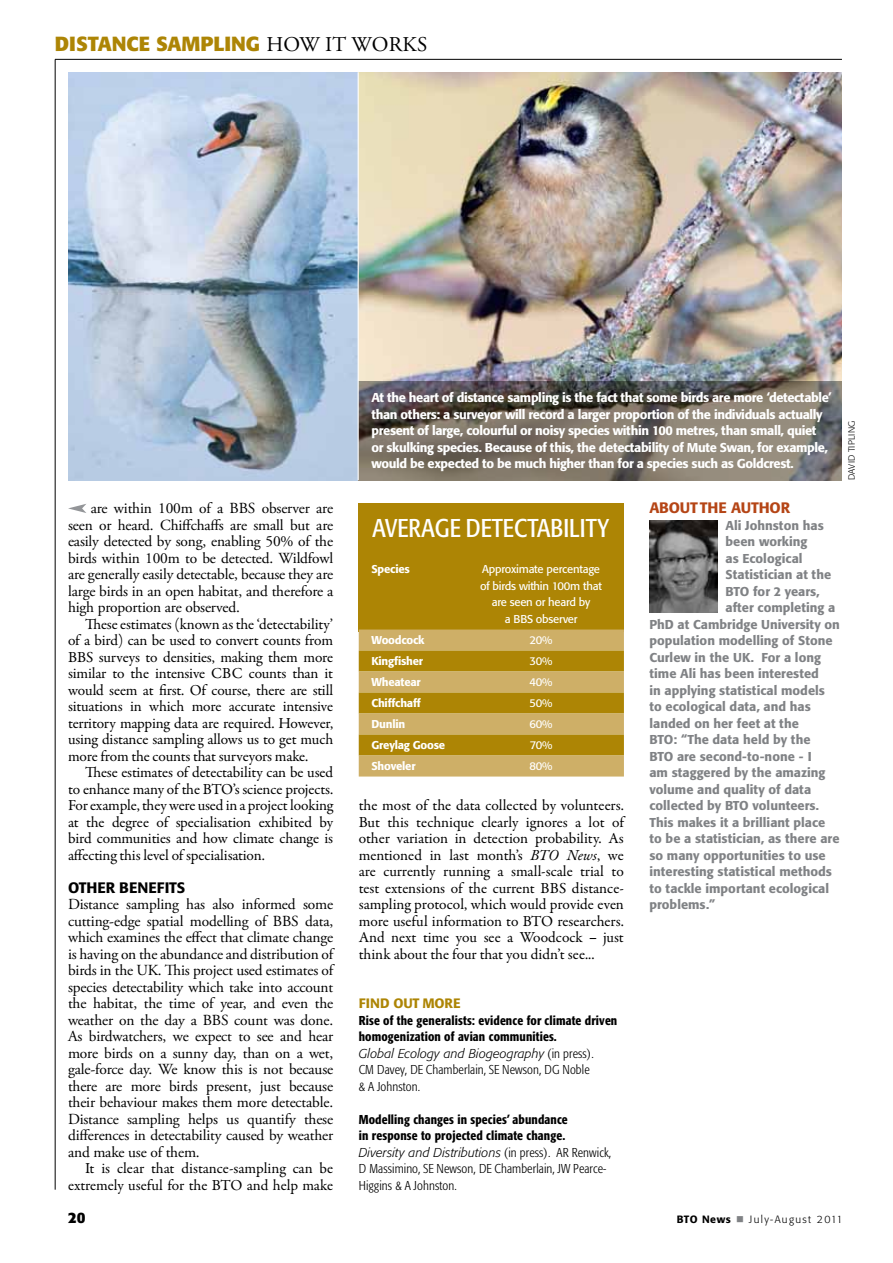
<style>
.page{position:relative;width:893px;height:1263px;background:#fff}
.page>*{position:absolute;margin:0;border:0;box-sizing:border-box;transform-origin:0 0}
.t1{font:condensed 25.5px "Formata BQ";color:#fff}
.t2{font:700 20.25px "Formata BQ";letter-spacing:.105em;color:#ad8505}
.t3{font:15.3px/16.5px "Garamond Premr Pro";letter-spacing:-.01em;color:#000;text-align:justify}
.t4{font:15.3px/16.5px "Adobe Garamond Pro";letter-spacing:-.01em;color:#000;text-align:justify}
.t5{font:500 15px "Formata BQ";letter-spacing:.135em;color:#b54516}
.t6{font:500 15px "Formata BQ";letter-spacing:-.01em;color:#000}
.t7{font:700 15px "Formata BQ";color:#000}
.t8{font:500 13.5px "Formata BQ";color:#ad8505}
.t9{font:500 12.75px "Formata BQ";color:#808285}
.t10{font:500 12.75px/16.5px "Formata BQ";letter-spacing:-.03em;color:#fff}
.t11{font:300 condensed 12.75px/16.5px "Formata BQ";letter-spacing:.01em;color:#000}
.t12{font:500 condensed 12.75px/16.5px "Formata BQ";letter-spacing:.01em;color:#000}
.t13{font:11.25px/16.5px "Formata BQ";letter-spacing:-.02em;color:#fff;text-align:center}
.t14{font:500 11.25px "Formata BQ";letter-spacing:-.02em;color:#fff}
.t15{font:300 10.5px "Formata BQ";letter-spacing:.13em;color:#000}
.t16{font:300 9px "Formata BQ";letter-spacing:.03em;color:#000}
.s1{font-family:"Adobe Garamond Pro";font-weight:400;font-size:21px;color:#000}
.s2{font-style:italic}
.s3{font-family:"Formata BQ";font-size:12.3px}
.s4{font-weight:300;font-style:italic;font-stretch:normal}
.s5{font-weight:300}
.s6{font-weight:500}
.s7{font-style:italic;font-stretch:normal}
.s8{color:#808285}
</style>
<div class="page">
<hr style="left:55px;top:59px;width:1px;height:1131px;background:#000">
<hr style="left:55px;top:59px;width:787px;height:1px;background:#000">
<svg style="left:68px;top:504px;width:18px;height:9px"></svg>
<img style="left:650px;top:521px;width:67px;height:91px">
<img style="left:68px;top:72px;width:774px;height:408px">
<svg style="left:359px;top:381px;width:483px;height:99px;background:#726a61"></svg>
<hr style="left:358px;top:72px;width:1px;height:408px;background:#fff">
<div style="left:359px;top:503px;width:265px;height:128px;background:#ad8505"></div>
<div style="left:359px;top:629px;width:265px;height:21px;background:#ceaf67"></div>
<div style="left:359px;top:650px;width:265px;height:21px;background:#ad8505"></div>
<div style="left:359px;top:671px;width:265px;height:21px;background:#ceaf67"></div>
<div style="left:359px;top:692px;width:265px;height:21px;background:#ad8505"></div>
<div style="left:359px;top:713px;width:265px;height:21px;background:#ceaf67"></div>
<div style="left:359px;top:734px;width:265px;height:21px;background:#ad8505"></div>
<div style="left:359px;top:755px;width:265px;height:21px;background:#ceaf67"></div>
<h2 class="t2" style="left:55px;top:31px;width:374px">DISTANCE SAMPLING <span class="s1">How it works</span></h2>
<p class="t4" style="left:68px;top:500px;width:267px;text-indent:23px">are within 100m of a BBS observer are seen or heard. Chiffchaffs are small but are easily detected by song, enabling 50% of the birds within 100m to be detected. Wildfowl are generally easily detectable, because they are large birds in an open habitat, and therefore a high proportion are observed.</p>
<p class="t3" style="left:68px;top:616px;width:267px;text-indent:17px">These estimates (known as the ‘detectability’ of a bird) can be used to convert counts from BBS surveys to densities, making them more similar to the intensive CBC counts than it would seem at first. Of course, there are still situations in which more accurate intensive territory mapping data are required. However, using distance sampling allows us to get much more from the counts that surveyors make.</p>
<p class="t3" style="left:68px;top:764px;width:267px;text-indent:17px">These estimates of detectability can be used to enhance many of the BTO’s science projects.<br>For example, they were used in a project looking at the degree of specialisation exhibited by bird communities and how climate change is affecting this level of specialisation.</p>
<p class="t6" style="left:68px;top:878px;width:119px">Other benefits</p>
<p class="t4" style="left:68px;top:896px;width:267px">Distance sampling has also informed some cutting-edge spatial modelling of BBS data, which examines the effect that climate change is having on the abundance and distribution of birds in the UK. This project used estimates of species detectability which take into account the habitat, the time of year, and even the weather on the day a BBS count was done.<br>As birdwatchers, we expect to see and hear more birds on a sunny day, than on a wet, gale-force day. We know this is not because there are more birds present, just because their behaviour makes them more detectable.<br>Distance sampling helps us quantify these differences in detectability caused by weather and make use of them.</p>
<p class="t3" style="left:68px;top:1160px;width:267px;text-align:right">It is clear that distance-sampling can be extremely useful for the BTO and help make</p>
<p class="t10" style="left:371px;top:389px;width:462px">At the heart of distance sampling is the fact that some birds are more ‘detectable’ than others: a surveyor will record a larger proportion of the individuals actually present of large, colourful or noisy species within 100 metres, than small, quiet<br>or skulking species. Because of this, the detectability of Mute Swan, for example, would be expected to be much higher than for a species such as Goldcrest.</p>
<p class="t16" style="left:846px;top:480px;width:61px;rotate:-90deg">David tipling</p>
<h1 class="t1" style="left:372px;top:512px;width:238px">AVERAGE DETECTABILITY</h1>
<p class="t14" style="left:371px;top:562px;width:40px">Species</p>
<p class="t13" style="left:480px;top:561px;width:123px">Approximate percentage of birds within 100m that are seen or heard by<br>a BBS observer</p>
<p class="t14" style="left:371px;top:633px;width:55px">Woodcock</p>
<p class="t13" style="left:529px;top:631px;width:24px">20%</p>
<p class="t14" style="left:371px;top:654px;width:53px">Kingfisher</p>
<p class="t13" style="left:529px;top:652px;width:24px">30%</p>
<p class="t14" style="left:371px;top:675px;width:51px">Wheatear</p>
<p class="t13" style="left:529px;top:673px;width:24px">40%</p>
<p class="t14" style="left:371px;top:696px;width:51px">Chiffchaff</p>
<p class="t13" style="left:529px;top:694px;width:24px">50%</p>
<p class="t14" style="left:371px;top:717px;width:35px">Dunlin</p>
<p class="t13" style="left:529px;top:715px;width:24px">60%</p>
<p class="t14" style="left:371px;top:738px;width:75px">Greylag Goose</p>
<p class="t13" style="left:530px;top:736px;width:24px">70%</p>
<p class="t14" style="left:371px;top:759px;width:46px">Shoveler</p>
<p class="t13" style="left:529px;top:757px;width:24px">80%</p>
<p class="t3" style="left:359px;top:797px;width:267px">the most of the data collected by volunteers.<br>But this technique clearly ignores a lot of other variation in detection probability. As mentioned in last month’s <span class="s2">BTO News</span>, we are currently running a small-scale trial to test extensions of the current BBS distance&shy;sampling protocol, which would provide even more useful information to BTO researchers.<br>And next time you see a Woodcock <span class="s3">–</span> just think about the four that you didn’t see...</p>
<p class="t8" style="left:359px;top:995px;width:103px">Find out more</p>
<p class="t12" style="left:359px;top:1012px;width:260px">Rise of the generalists: evidence for climate driven homogenization of avian communities.<br><span class="s4">Global Ecology and Biogeography</span> <span class="s5">(in press).<br>CM Davey, DE Chamberlain, SE Newson, DG Noble<br>&amp; A Johnston.</span></p>
<p class="t11" style="left:359px;top:1111px;width:254px"><span class="s6">Modelling changes in species’ abundance<br>in response to projected climate change.<br></span><span class="s7">Diversity and Distributions</span> (in press). AR Renwick, D Massimino, SE Newson, DE Chamberlain, JW Pearce-Higgins &amp; A Johnston.</p>
<p class="t5" style="left:649px;top:499px;width:138px">About the author</p>
<p class="t9" style="left:726px;top:517px;width:100px">Ali Johnston has</p>
<p class="t9" style="left:726px;top:534px;width:83px">been working</p>
<p class="t9" style="left:726px;top:550px;width:79px">as Ecological</p>
<p class="t9" style="left:726px;top:567px;width:107px">Statistician at the</p>
<p class="t9" style="left:726px;top:583px;width:96px">BTO for 2 years,</p>
<p class="t9" style="left:726px;top:600px;width:111px">after completing a</p>
<p class="t9" style="left:649px;top:616px;width:192px">PhD at Cambridge University on</p>
<p class="t9" style="left:649px;top:633px;width:185px">population modelling of Stone</p>
<p class="t9" style="left:649px;top:649px;width:173px">Curlew in the UK. For a long</p>
<p class="t9" style="left:649px;top:666px;width:171px">time Ali has been interested</p>
<p class="t9" style="left:649px;top:682px;width:177px">in applying statistical models</p>
<p class="t9" style="left:649px;top:699px;width:163px">to ecological data, and has</p>
<p class="t9" style="left:649px;top:715px;width:151px">landed on her feet at the</p>
<p class="t9" style="left:649px;top:732px;width:163px">BTO: “The data held by the</p>
<p class="t9" style="left:649px;top:748px;width:162px">BTO are second-to-none - I</p>
<p class="t9" style="left:649px;top:765px;width:178px">am staggered by the amazing</p>
<p class="t9" style="left:649px;top:781px;width:163px">volume and quality of data</p>
<p class="t9" style="left:649px;top:798px;width:171px">collected by BTO volunteers.</p>
<p class="t9" style="left:649px;top:814px;width:177px">This makes it a brilliant place</p>
<p class="t9" style="left:649px;top:831px;width:192px">to be a statistician, as there are</p>
<p class="t9" style="left:649px;top:847px;width:178px">so many opportunities to use</p>
<p class="t9" style="left:649px;top:864px;width:184px">interesting statistical methods</p>
<p class="t9" style="left:649px;top:880px;width:181px">to tackle important ecological</p>
<p class="t9" style="left:649px;top:897px;width:67px">problems.”</p>
<p class="t7" style="left:68px;top:1208px;width:19px">20</p>
<p class="t15" style="left:677px;top:1213px;width:167px"><span class="s6">BTO News</span> <span class="s8">■</span> July-August 2011</p>
</div>
